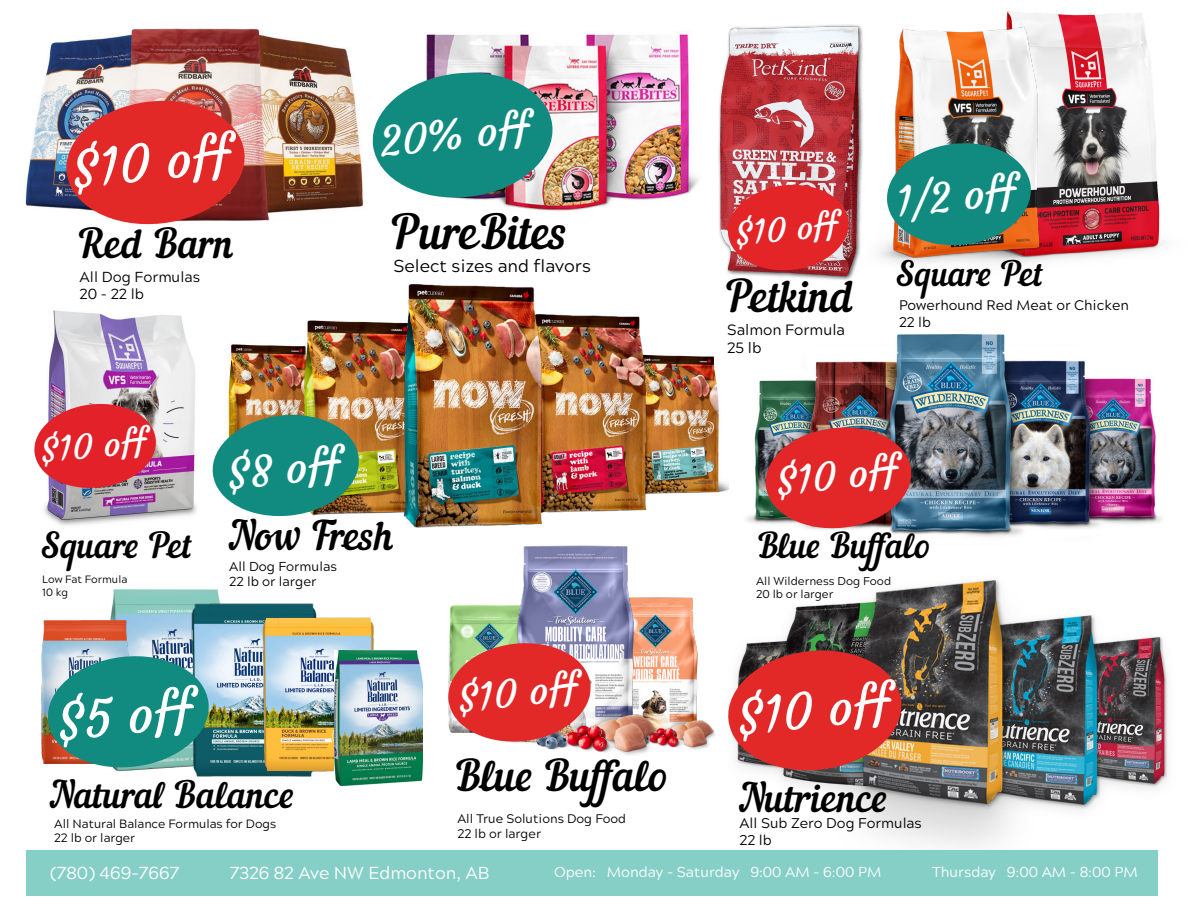
<style>
.page{position:relative;width:1188px;height:918px;background:#fff}
.page>*{position:absolute;margin:0;border:0;box-sizing:border-box;transform-origin:0 0}
.t1{font:51.3px "Courgette";color:#fff}
.t2{font:50.7px "Courgette";color:#fff}
.t3{font:49.05px "Courgette";color:#fff}
.t4{font:46.95px "Nautilus Pompilius";color:#000}
.t5{font:43.95px "Nautilus Pompilius";letter-spacing:-.02em;color:#000}
.t6{font:43.2px "Courgette";color:#fff}
.t7{font:42.6px "Nautilus Pompilius";color:#000}
.t8{font:41.7px "Courgette";color:#fff}
.t9{font:41.4px "Courgette";color:#fff}
.t10{font:40.2px "Nautilus Pompilius";color:#000}
.t11{font:39.75px "Nautilus Pompilius";color:#000}
.t12{font:39px "Nautilus Pompilius";color:#000}
.t13{font:39px "Courgette";color:#fff}
.t14{font:38.4px "Courgette";color:#fff}
.t15{font:36.75px "Nautilus Pompilius";color:#000}
.t16{font:34.95px "Nautilus Pompilius";color:#000}
.t17{font:34.65px "Nautilus Pompilius";color:#000}
.t18{font:34.05px "Nautilus Pompilius";color:#000}
.t19{font:33.9px "Courgette";color:#fff}
.t20{font:32.85px "Courgette";color:#fff}
.t21{font:17.4px "Acherus Grotesque";color:#fff}
.t22{font:17.25px "Acherus Grotesque";color:#000}
.t23{font:15px "Acherus Grotesque";color:#000}
.t24{font:14.55px "Acherus Grotesque";color:#000}
.t25{font:14.4px "Acherus Grotesque";color:#fff}
.t26{font:14.1px "Acherus Grotesque";color:#000}
.t27{font:13.95px "Acherus Grotesque";color:#000}
.t28{font:12.9px "Acherus Grotesque";color:#000}
.t29{font:12.45px "Acherus Grotesque";color:#000}
.t30{font:12px "Acherus Grotesque";color:#000}
.t31{font:11.4px "Acherus Grotesque";color:#000}
.t32{font:10.65px "Acherus Grotesque";color:#000}
</style>
<div class="page">
<img style="left:1007px;top:11px;width:156px;height:247px">
<img style="left:746px;top:580px;width:422px;height:267px">
<img style="left:673px;top:598px;width:43px;height:152px">
<img style="left:668px;top:355px;width:61px;height:139px">
<img style="left:568px;top:315px;width:100px;height:197px">
<img style="left:228px;top:344px;width:51px;height:67px">
<img style="left:279px;top:320px;width:124px;height:194px">
<img style="left:403px;top:284px;width:165px;height:244px">
<img style="left:718px;top:24px;width:145px;height:257px">
<img style="left:879px;top:16px;width:188px;height:248px">
<img style="left:44px;top:310px;width:153px;height:216px">
<img style="left:449px;top:605px;width:32px;height:34px">
<img style="left:481px;top:545px;width:192px;height:210px">
<img style="left:746px;top:334px;width:416px;height:203px">
<img style="left:25px;top:28px;width:339px;height:193px">
<img style="left:426px;top:31px;width:272px;height:180px">
<img style="left:71px;top:589px;width:149px;height:63px">
<div style="left:26px;top:850px;width:1132px;height:46px;background:#86cfc7"></div>
<svg style="left:212px;top:411px;width:150px;height:106px;background:#449682"></svg>
<svg style="left:725px;top:182px;width:126px;height:91px;background:#d6393d"></svg>
<img style="left:41px;top:621px;width:115px;height:143px">
<img style="left:163px;top:599px;width:154px;height:178px">
<img style="left:252px;top:616px;width:133px;height:158px">
<img style="left:334px;top:651px;width:88px;height:135px">
<svg style="left:45px;top:652px;width:167px;height:120px;background:#3c958f"></svg>
<svg style="left:884px;top:139px;width:150px;height:110px;background:#4b907f"></svg>
<svg style="left:34px;top:401px;width:124px;height:90px;background:#d4474f"></svg>
<svg style="left:448px;top:639px;width:145px;height:106px;background:#d8524f"></svg>
<svg style="left:728px;top:646px;width:177px;height:129px;background:#c6403e"></svg>
<img style="left:763px;top:424px;width:151px;height:108px">
<img style="left:63px;top:96px;width:185px;height:129px">
<svg style="left:372px;top:68px;width:184px;height:134px"></svg>
<p class="t2" style="left:67px;top:139px;width:174px;rotate:-6deg">$10 off</p>
<p class="t10" style="left:78px;top:220px;width:158px">Red Barn</p>
<p class="t24" style="left:80px;top:264px;width:122px">All Dog Formulas</p>
<p class="t24" style="left:80px;top:282px;width:66px">20 - 22 lb</p>
<p class="t8" style="left:377px;top:117px;width:162px;rotate:-6deg">20% off</p>
<p class="t4" style="left:391px;top:204px;width:179px">PureBites</p>
<p class="t22" style="left:394px;top:251px;width:199px">Select sizes and flavors</p>
<p class="t19" style="left:38px;top:430px;width:117px;rotate:-6deg">$10 off</p>
<p class="t6" style="left:223px;top:448px;width:126px;rotate:-6deg">$8 off</p>
<p class="t16" style="left:41px;top:525px;width:153px">Square Pet</p>
<p class="t32" style="left:42px;top:570px;width:87px">Low Fat Formula</p>
<p class="t32" style="left:42px;top:583px;width:28px">10 kg</p>
<p class="t11" style="left:229px;top:512px;width:167px">Now Fresh</p>
<p class="t28" style="left:229px;top:555px;width:109px">All Dog Formulas</p>
<p class="t28" style="left:229px;top:571px;width:89px">22 lb or larger</p>
<p class="t20" style="left:733px;top:214px;width:113px;rotate:-6deg">$10 off</p>
<p class="t5" style="left:725px;top:270px;width:130px">Petkind</p>
<p class="t23" style="left:727px;top:317px;width:119px">Salmon Formula</p>
<p class="t23" style="left:727px;top:335px;width:36px">25 lb</p>
<p class="t9" style="left:893px;top:177px;width:132px;rotate:-6deg">1/2 off</p>
<p class="t18" style="left:896px;top:253px;width:149px">Square Pet</p>
<p class="t27" style="left:899px;top:293px;width:231px">Powerhound Red Meat or Chicken</p>
<p class="t27" style="left:899px;top:310px;width:33px">22 lb</p>
<p class="t13" style="left:773px;top:458px;width:134px;rotate:-6deg">$10 off</p>
<p class="t17" style="left:757px;top:525px;width:175px">Blue Buffalo</p>
<p class="t31" style="left:756px;top:571px;width:137px">All Wilderness Dog Food</p>
<p class="t31" style="left:756px;top:585px;width:79px">20 lb or larger</p>
<p class="t1" style="left:53px;top:691px;width:151px;rotate:-6deg">$5 off</p>
<p class="t15" style="left:50px;top:773px;width:246px">Natural Balance</p>
<p class="t30" style="left:54px;top:814px;width:223px">All Natural Balance Formulas for Dogs</p>
<p class="t30" style="left:54px;top:828px;width:82px">22 lb or larger</p>
<p class="t14" style="left:455px;top:675px;width:132px;rotate:-6deg">$10 off</p>
<p class="t3" style="left:733px;top:688px;width:168px;rotate:-6deg">$10 off</p>
<p class="t12" style="left:739px;top:775px;width:150px">Nutrience</p>
<p class="t26" style="left:740px;top:811px;width:184px">All Sub Zero Dog Formulas</p>
<p class="t26" style="left:740px;top:828px;width:34px">22 lb</p>
<p class="t7" style="left:455px;top:751px;width:215px">Blue Buffalo</p>
<p class="t29" style="left:457px;top:808px;width:170px">All True Solutions Dog Food</p>
<p class="t29" style="left:457px;top:823px;width:85px">22 lb or larger</p>
<p class="t21" style="left:50px;top:858px;width:131px">(780) 469-7667</p>
<p class="t21" style="left:230px;top:858px;width:261px">7326 82 Ave NW Edmonton, AB</p>
<p class="t25" style="left:554px;top:860px;width:329px">Open: Monday - Saturday 9:00 AM - 6:00 PM</p>
<p class="t25" style="left:932px;top:860px;width:207px">Thursday 9:00 AM - 8:00 PM</p>
</div>
